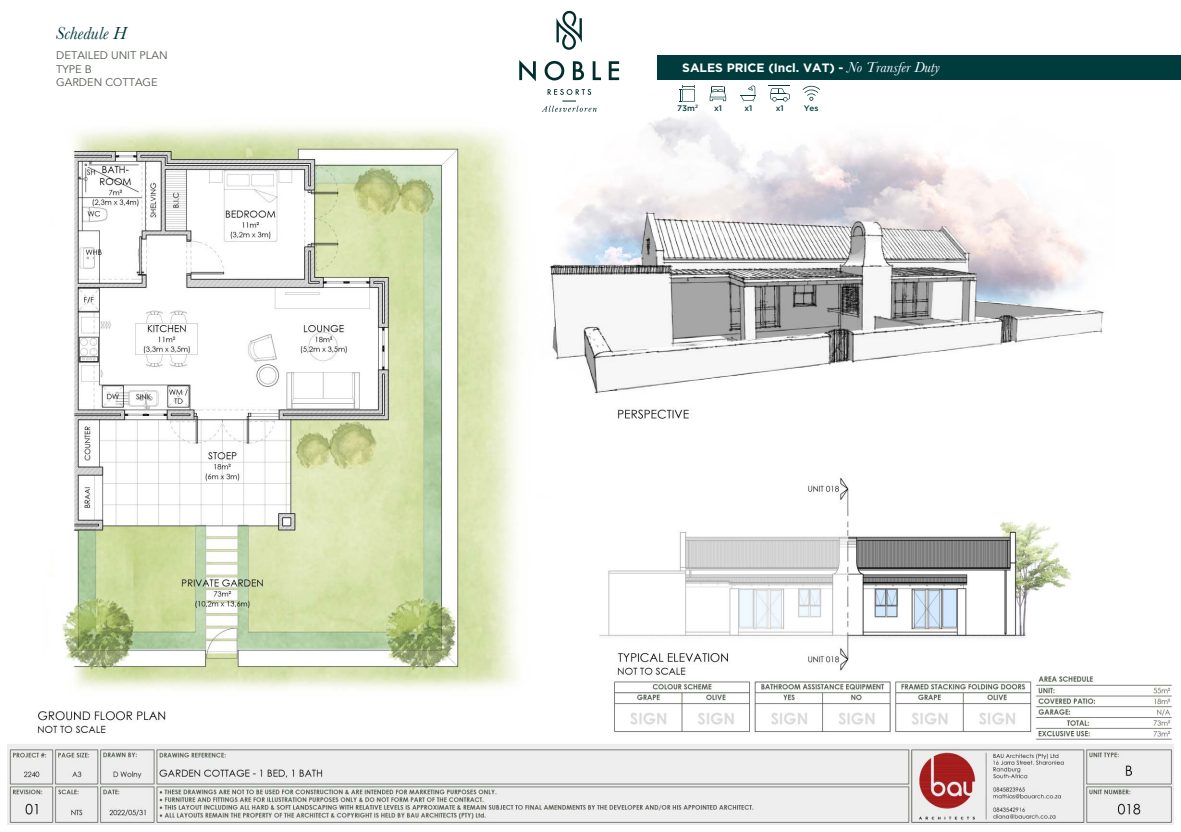
<style>
.page{position:relative;width:1181px;height:832px;background:#fff}
.page>*{position:absolute;margin:0;border:0;box-sizing:border-box;transform-origin:0 0}
.t1{font:italic 18.1px "Baskerville";color:#003b3d}
.t2{font:700 12.1px "Gotham";color:#fff}
.t3{font:11px/13.2px "Avenir";color:#525a4f}
.t4{font:500 8.1px "Gotham";color:#003b3d}
.s1{font-family:"Baskerville";font-weight:400;font-style:italic;font-size:15px}
</style>
<div class="page">
<img style="left:7px;top:79px;width:1167px;height:746px">
<svg style="left:679px;top:85px;width:16px;height:17px"></svg>
<svg style="left:709px;top:86px;width:17px;height:15px"></svg>
<svg style="left:740px;top:85px;width:15px;height:16px"></svg>
<svg style="left:768px;top:85px;width:21px;height:16px"></svg>
<svg style="left:802px;top:86px;width:17px;height:15px"></svg>
<div style="left:657px;top:55px;width:523px;height:24px;background:#003b3d"></div>
<div style="left:502px;top:7px;width:145px;height:112px;background:#fff"></div>
<div style="left:7px;top:6px;width:144px;height:77px;background:#fff"></div>
<svg style="left:541px;top:101px;width:55px;height:11px"></svg>
<svg style="left:556px;top:11px;width:25px;height:39px"></svg>
<svg style="left:519px;top:60px;width:100px;height:35px"></svg>
<h1 class="t1" style="left:56px;top:27px;width:72px">Schedule H</h1>
<p class="t3" style="left:56px;top:49px;width:113px">DETAILED UNIT PLAN<br>TYPE B<br>GARDEN COTTAGE</p>
<p class="t2" style="left:682px;top:63px;width:259px">SALES PRICE (Incl. VAT) - <span class="s1">No Transfer Duty</span></p>
<p class="t4" style="left:677px;top:104px;width:23px">73m<sup>2</sup></p>
<p class="t4" style="left:775px;top:105px;width:9px">x1</p>
<p class="t4" style="left:803px;top:105px;width:16px">Yes</p>
<p class="t4" style="left:714px;top:105px;width:9px">x1</p>
<p class="t4" style="left:744px;top:105px;width:9px">x1</p>
</div>
